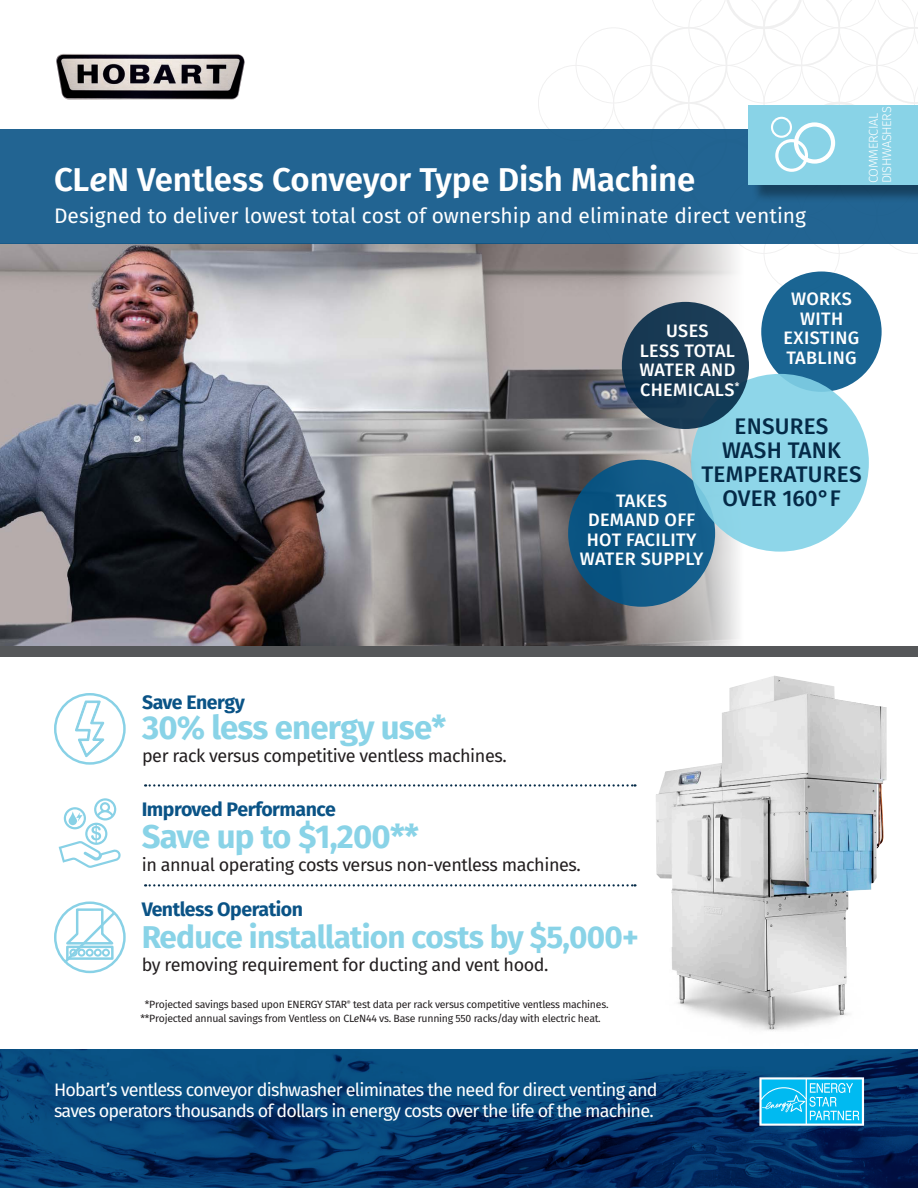
<style>
.page{position:relative;width:918px;height:1188px;background:#fff}
.page>*{position:absolute;margin:0;border:0;box-sizing:border-box;transform-origin:0 0}
.t1{font:600 33px "Fira Sans";letter-spacing:-.005em;color:#fff}
.t2{font:700 33px "Fira Sans";letter-spacing:-.025em;color:#89d3e7}
.t3{font:700 31.5px "Fira Sans";letter-spacing:-.025em;color:#89d3e7}
.t4{font:500 22.5px/24px "Fira Sans";letter-spacing:.01em;color:#042a47;text-align:center}
.t5{font:21px "Fira Sans";color:#fff}
.t6{font:700 19.5px "Fira Sans";letter-spacing:-.025em;color:#0a5386}
.t7{font:18px/21px "Fira Sans";letter-spacing:-.045em;color:#fff}
.t8{font:18px "Fira Sans";letter-spacing:-.025em;color:#231f20}
.t9{font:500 18px/19.5px "Fira Sans";letter-spacing:.02em;color:#fff;text-align:center}
.t10{font:300 12.75px/13.5px "Fira Sans";letter-spacing:-.03em;color:#fff}
.t11{font:10.5px "Fira Sans";letter-spacing:-.025em;color:#231f20}
.s1{font-style:italic}
.s2{color:#fff}
</style>
<div class="page">
<svg style="left:890px;top:244px;width:28px;height:10px"></svg>
<div style="left:576px;top:27px;width:76px;height:76px;border:1px solid #231f20;border-radius:50%"></div>
<svg style="left:651px;top:0;width:267px;height:129px"></svg>
<img style="left:0;top:244px;width:744px;height:402px">
<div style="left:0;top:646px;width:918px;height:11px;background:#555759"></div>
<div style="left:0;top:129px;width:918px;height:115px;background:#226492"></div>
<img style="left:56px;top:54px;width:189px;height:46px">
<div style="left:751px;top:107px;width:167px;height:96px;background:#000;opacity:.35"></div>
<div style="left:749px;top:105px;width:169px;height:79px;background:#89d3e7"></div>
<div style="left:794px;top:122px;width:41px;height:42px;border:4px solid #fff;border-radius:50%"></div>
<div style="left:771px;top:117px;width:21px;height:21px;border:2px solid #fff;border-radius:50%"></div>
<div style="left:775px;top:139px;width:33px;height:33px;border:3px solid #fff;border-radius:50%"></div>
<svg style="left:145px;top:784px;width:490px;height:3px"></svg>
<svg style="left:145px;top:884px;width:490px;height:3px"></svg>
<img style="left:0;top:1049px;width:918px;height:139px">
<svg style="left:759px;top:1077px;width:105px;height:49px;background:#40c8f2"></svg>
<svg style="left:59px;top:798px;width:62px;height:70px"></svg>
<svg style="left:61px;top:907px;width:57px;height:58px"></svg>
<div style="left:54px;top:902px;width:72px;height:71px;border:2px solid #88d1e6;border-radius:50%"></div>
<svg style="left:75px;top:700px;width:30px;height:58px"></svg>
<div style="left:54px;top:693px;width:72px;height:72px;border:2px solid #88d1e6;border-radius:50%"></div>
<img style="left:647px;top:1029px;width:248px;height:24px">
<img style="left:656px;top:676px;width:231px;height:353px">
<div style="left:568px;top:460px;width:147px;height:147px;background:#125b89;border-radius:50%"></div>
<div style="left:761px;top:272px;width:121px;height:120px;background:#1a6593;border-radius:50%"></div>
<div style="left:691px;top:374px;width:178px;height:178px;background:#8ed6e9;border-radius:50%"></div>
<div style="left:622px;top:302px;width:127px;height:127px;background:#193b55;border-radius:50%"></div>
<p class="t1" style="left:54px;top:156px;width:643px">CL<span class="s1">e</span>N Ventless Conveyor Type Dish Machine</p>
<p class="t5" style="left:54px;top:200px;width:754px">Designed to deliver lowest total cost of ownership and eliminate direct venting</p>
<p class="t10" style="left:867px;top:183px;width:78px;rotate:-90deg">COMMERCIAL<br>DISHWASHERS</p>
<p class="t9" style="left:640px;top:321px;width:101px">USES<br>LESS TOTAL<br>WATER AND<br>CHEMICALS<sup>*</sup></p>
<p class="t9" style="left:784px;top:289px;width:77px">WORKS<br>WITH<br>EXISTING<br>TABLING</p>
<p class="t4" style="left:702px;top:414px;width:162px">ENSURES<br>WASH TANK<br>TEMPERATURES<br>OVER 160°F</p>
<p class="t9" style="left:580px;top:491px;width:125px">TAKES<br>DEMAND OFF<br>HOT FACILITY<br>WATER SUPPLY</p>
<p class="t6" style="left:142px;top:689px;width:104px">Save Energy</p>
<p class="t2" style="left:142px;top:704px;width:306px">30% less energy use*</p>
<p class="t8" style="left:142px;top:743px;width:366px">per rack versus competitive ventless machines.</p>
<p class="t6" style="left:142px;top:796px;width:196px">Improved Performance</p>
<p class="t2" style="left:142px;top:813px;width:279px">Save up to $1,200**</p>
<p class="t8" style="left:142px;top:852px;width:441px">in annual operating costs versus non-ventless machines.</p>
<p class="t6" style="left:142px;top:896px;width:163px">Ventless Operation</p>
<p class="t3" style="left:142px;top:915px;width:499px">Reduce installation costs by $5,000+</p>
<p class="t8" style="left:142px;top:952px;width:408px">by removing requirement for ducting and vent hood.</p>
<p class="t11" style="left:141px;top:997px;width:469px"><span class="s2">*</span>*Projected savings based upon ENERGY STAR<sup>®</sup> test data per rack versus competitive ventless machines.</p>
<p class="t11" style="left:141px;top:1011px;width:462px">**Projected annual savings from Ventless on CL<span class="s1">e</span>N44 vs. Base running 550 racks/day with electric heat.</p>
<p class="t7" style="left:54px;top:1079px;width:605px">Hobart’s ventless conveyor dishwasher eliminates the need for direct venting and saves operators thousands of dollars in energy costs over the life of the machine.</p>
</div>
